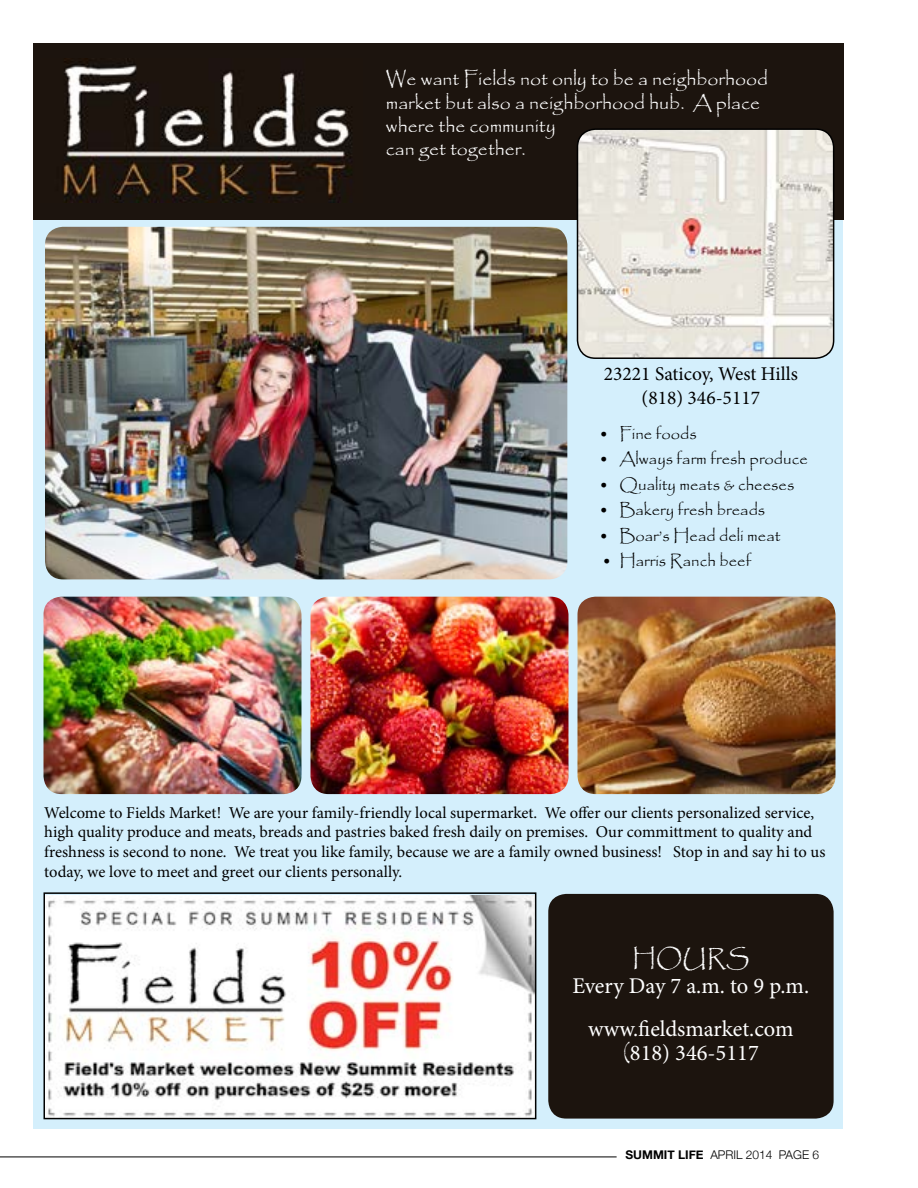
<style>
.page{position:relative;width:918px;height:1188px;background:#fff}
.page>*{position:absolute;margin:0;border:0;box-sizing:border-box;transform-origin:0 0}
.Body_Text{font:24px "Papyrus";color:#fff}
.Body_Text-2{font:22.5px "Minion Pro";color:#fff}
.Body_Text-3{font:19.5px/23.4px "Papyrus";color:#fff}
.Body_Text-4{font:19.5px "Minion Pro";color:#000}
.Body_Text-5{font:16.5px/19.8px "Minion Pro";color:#000}
.t1{font:16.5px "Papyrus";color:#000}
.t2{font:300 12px "Helvetica Neue";color:#000}
.s1{font-family:"Papyrus"}
.s2{font-weight:700}
</style>
<div class="page">
<div style="left:33px;top:43px;width:810px;height:1086px;background:#d4effc"></div>
<div style="left:33px;top:43px;width:811px;height:176px;background:#1c140e"></div>
<hr style="left:0;top:1157px;width:617px;height:1px;background:#000">
<img style="left:63px;top:59px;width:289px;height:143px">
<img style="left:578px;top:131px;width:256px;height:227px">
<div style="left:577px;top:128px;width:257px;height:231px;border:2px solid #000;border-radius:18px"></div>
<img style="left:578px;top:597px;width:258px;height:197px">
<img style="left:310px;top:597px;width:258px;height:197px">
<img style="left:44px;top:597px;width:258px;height:197px">
<img style="left:45px;top:227px;width:522px;height:352px">
<img style="left:47px;top:895px;width:486px;height:221px">
<div style="left:44px;top:892px;width:492px;height:227px;border:2px solid #000101"></div>
<div style="left:548px;top:894px;width:286px;height:225px;background:#1c140e;border-radius:18px"></div>
<p class="Body_Text-3" style="left:386px;top:67px;width:384px">We want Fields not only to be a neighborhood market but also a neighborhood hub. A place where the community</p>
<p class="Body_Text-3" style="left:386px;top:137px;width:141px">can get together.</p>
<p class="Body_Text-4" style="left:604px;top:361px;width:195px">23221 Saticoy, West Hills</p>
<p class="Body_Text-4" style="left:642px;top:384px;width:120px">(818) 346-5117</p>
<p class="t1" style="left:599px;top:424px;width:99px">• Fine foods</p>
<p class="t1" style="left:599px;top:449px;width:210px">• Always farm fresh produce</p>
<p class="t1" style="left:599px;top:475px;width:197px">• Quality meats &amp; cheeses</p>
<p class="t1" style="left:599px;top:500px;width:168px">• Bakery fresh breads</p>
<p class="t1" style="left:599px;top:526px;width:183px">• Boar’s Head deli meat</p>
<p class="t1" style="left:602px;top:551px;width:151px">• Harris Ranch beef</p>
<p class="Body_Text-5" style="left:44px;top:803px;width:783px">Welcome to Fields Market! We are your family-friendly local supermarket. We offer our clients personalized service, high quality produce and meats, breads and pastries baked fresh daily on premises. Our committment to quality and freshness is second to none. We treat you like family, because we are a family owned business! Stop in and say hi to us today, we love to meet and greet our clients personally.</p>
<p class="Body_Text" style="left:632px;top:943px;width:118px">HOURS</p>
<p class="Body_Text-2" style="left:572px;top:970px;width:238px">Every Day 7 a.m. to 9 p.m.</p>
<p class="Body_Text-2" style="left:588px;top:1014px;width:207px">www.fieldsmarket.com</p>
<p class="Body_Text-2" style="left:623px;top:1038px;width:138px"><span class="s1">(</span>818) 346-5117</p>
<p class="t2" style="left:626px;top:1145px;width:195px"><span class="s2">SUMMIT LIFE</span> APRIL 2014 PAGE 6</p>
</div>
